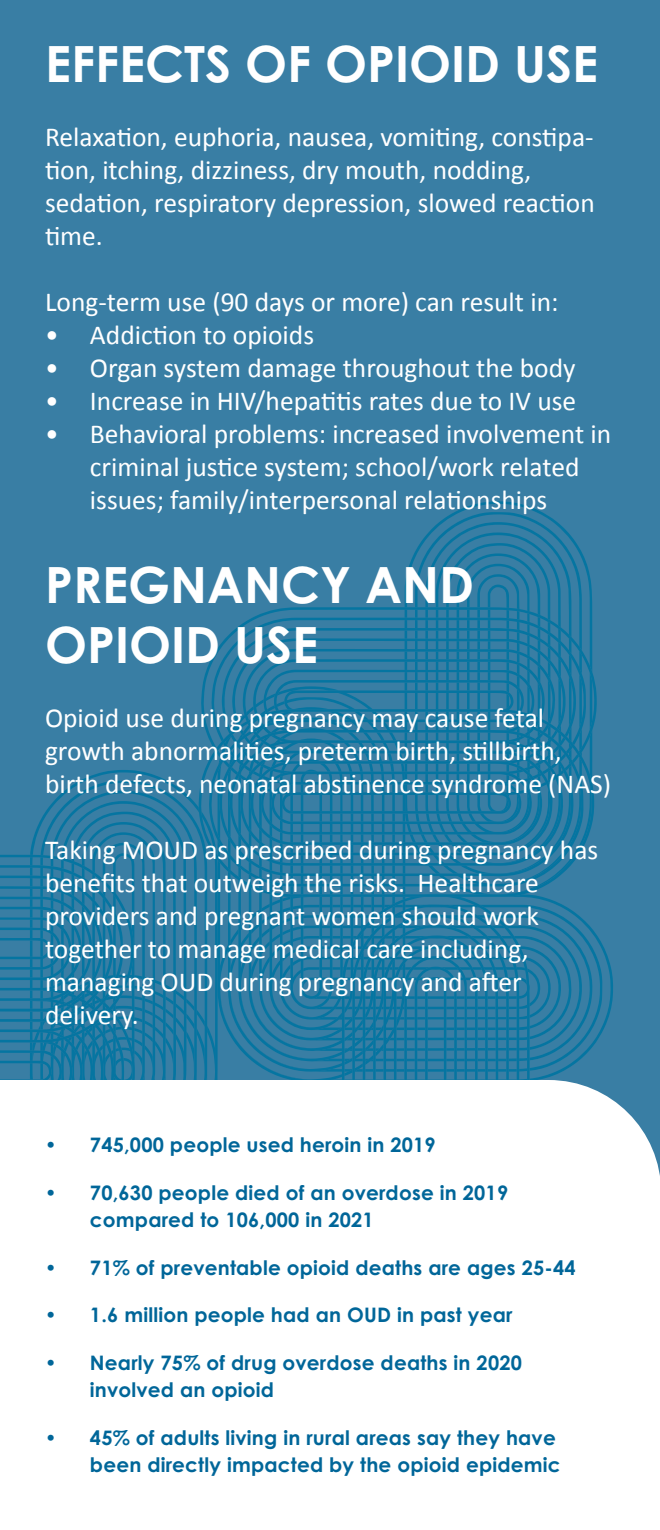
<style>
.page{position:relative;width:660px;height:1530px;background:#397ea4}
.page>*{position:absolute;margin:0;border:0;box-sizing:border-box;transform-origin:0 0}
.t1{font:700 50px/60px "Century Gothic Pro";color:#fff}
.t2{font:27.5px/33px "Calibri";color:#fff}
.t3{font:700 20px/27.5px "Century Gothic Pro";letter-spacing:.01em;color:#069}
</style>
<div class="page">
<svg style="left:572px;top:910px;width:31px;height:156px"></svg>
<svg style="left:572px;top:915px;width:21px;height:146px"></svg>
<svg style="left:572px;top:926px;width:10px;height:125px"></svg>
<svg style="left:455px;top:501px;width:137px;height:106px"></svg>
<svg style="left:420px;top:512px;width:162px;height:95px"></svg>
<svg style="left:425px;top:522px;width:146px;height:21px"></svg>
<svg style="left:436px;top:533px;width:125px;height:10px"></svg>
<svg style="left:218px;top:897px;width:10px;height:134px"></svg>
<svg style="left:228px;top:897px;width:10px;height:150px"></svg>
<svg style="left:80px;top:770px;width:138px;height:310px"></svg>
<svg style="left:45px;top:781px;width:162px;height:299px"></svg>
<svg style="left:51px;top:791px;width:146px;height:289px"></svg>
<svg style="left:61px;top:801px;width:125px;height:279px"></svg>
<svg style="left:201px;top:607px;width:396px;height:112px"></svg>
<svg style="left:211px;top:618px;width:375px;height:91px"></svg>
<svg style="left:222px;top:628px;width:354px;height:81px"></svg>
<svg style="left:0;top:812px;width:176px;height:268px"></svg>
<svg style="left:199px;top:709px;width:396px;height:188px"></svg>
<svg style="left:209px;top:720px;width:375px;height:166px"></svg>
<svg style="left:219px;top:730px;width:355px;height:146px"></svg>
<svg style="left:230px;top:740px;width:10px;height:126px"></svg>
<svg style="left:240px;top:543px;width:332px;height:537px"></svg>
<div style="left:0;top:1080px;width:660px;height:450px;background:#fff"></div>
<h1 class="t1" style="left:45px;top:33px;width:555px">EFFECTS OF OPIOID USE</h1>
<p class="t2" style="left:45px;top:120px;width:551px">Relaxation, euphoria, nausea, vomiting, constipa&shy;tion, itching, dizziness, dry mouth, nodding, sedation, respiratory depression, slowed reaction time.</p>
<p class="t2" style="left:45px;top:285px;width:515px">Long-term use (90 days or more) can result in:</p>
<p class="t2" style="left:45px;top:318px;width:271px">• Addiction to opioids</p>
<p class="t2" style="left:45px;top:351px;width:532px">• Organ system damage throughout the body</p>
<p class="t2" style="left:45px;top:384px;width:533px">• Increase in HIV/hepatitis rates due to IV use</p>
<p class="t2" style="left:90px;top:417px;width:523px;text-indent:-45px">• Behavioral problems: increased involvement in criminal justice system; school/work related issues; family/interpersonal relationships</p>
<h1 class="t1" style="left:45px;top:554px;width:431px">PREGNANCY AND<br>OPIOID USE</h1>
<p class="t2" style="left:45px;top:701px;width:568px">Opioid use during pregnancy may cause fetal growth abnormalities, preterm birth, stillbirth, birth defects, neonatal abstinence syndrome (NAS)</p>
<p class="t2" style="left:45px;top:833px;width:555px">Taking MOUD as prescribed during pregnancy has benefits that outweigh the risks. Healthcare providers and pregnant women should work together to manage medical care including, managing OUD during pregnancy and after delivery.</p>
<p class="t3" style="left:45px;top:1131px;width:392px">• 745,000 people used heroin in 2019</p>
<p class="t3" style="left:90px;top:1178px;width:420px;text-indent:-45px">• 70,630 people died of an overdose in 2019 compared to 106,000 in 2021</p>
<p class="t3" style="left:45px;top:1253px;width:532px">• 71% of preventable opioid deaths are ages 25-44</p>
<p class="t3" style="left:45px;top:1301px;width:469px">• 1.6 million people had an OUD in past year</p>
<p class="t3" style="left:90px;top:1348px;width:434px;text-indent:-45px">• Nearly 75% of drug overdose deaths in 2020 involved an opioid</p>
<p class="t3" style="left:45px;top:1423px;width:517px;text-align:right">• 45% of adults living in rural areas say they have been directly impacted by the opioid epidemic</p>
</div>
